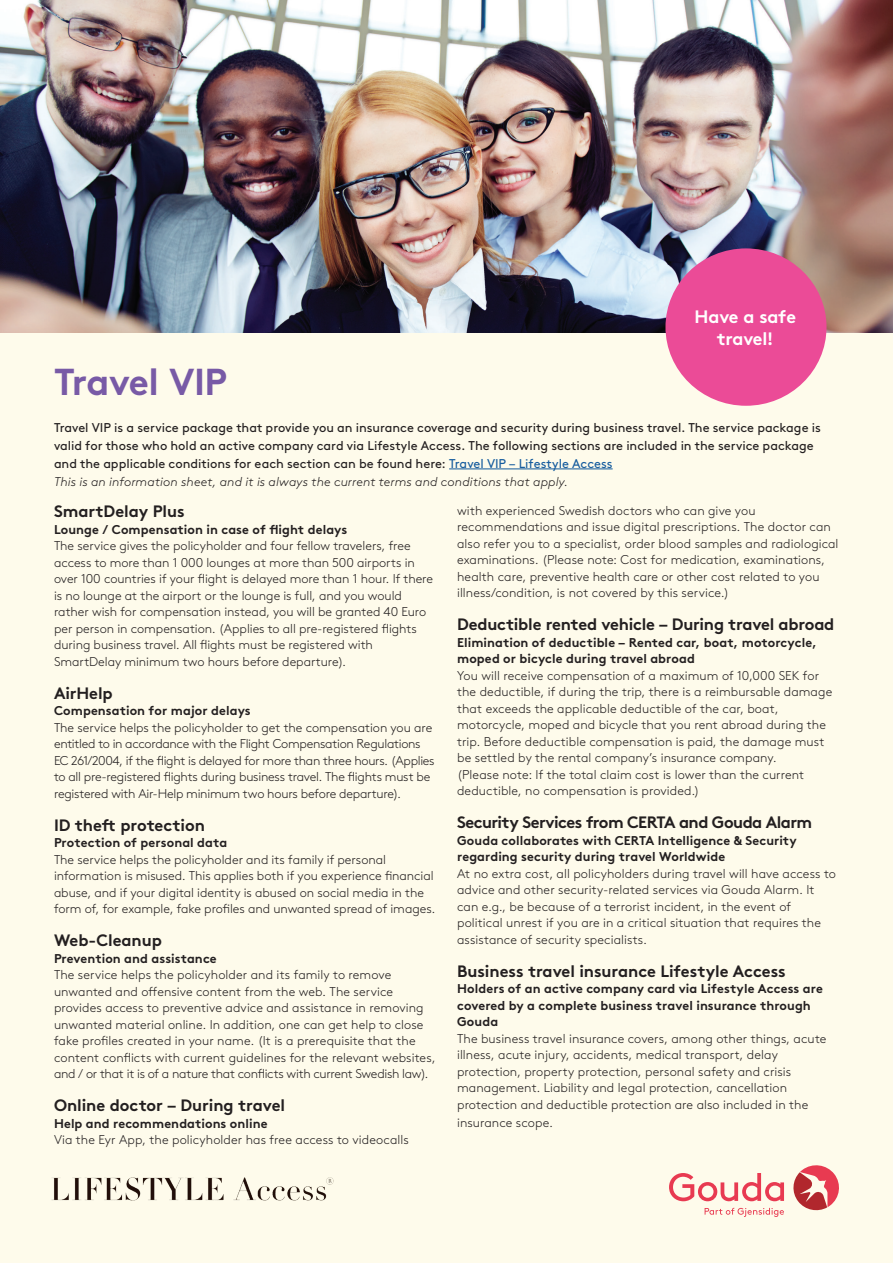
<style>
.page{position:relative;width:893px;height:1263px;background:#fefbeb}
.page>*{position:absolute;margin:0;border:0;box-sizing:border-box;transform-origin:0 0}
.t1{font:37.5px "Gjen Brown OT Bold Alt";letter-spacing:-.02em;color:#785aa6}
.t2{font:18px/22.5px "Gjen Brown OT Bold Alt";letter-spacing:-.01em;color:#fff;text-align:center}
.t3{font:16.5px "Gjen Brown OT Bold Alt";letter-spacing:-.01em;color:#231f20}
.t4{font:16.5px "Gjen Brown OT Bold Alt";letter-spacing:-.035em;color:#231f20}
.t5{font:300 12.75px/16.5px "Gjen Brown OT";color:#231f20}
.t6{font:12.75px/16.5px "Gjen Brown OT Bold Alt";letter-spacing:.005em;color:#231f20}
.t7{font:12.75px/18px "Gjen Brown OT";color:#231f20}
.t8{font:300 12.75px/16.5px "Gjen Brown OT";letter-spacing:-.02em;color:#231f20}
.s1{color:#175d9e}
.s2{font-weight:300;font-style:italic}
</style>
<div class="page">
<img style="left:0;top:0;width:893px;height:333px">
<svg style="left:669px;top:1173px;width:115px;height:28px"></svg>
<svg style="left:793px;top:1165px;width:46px;height:46px"></svg>
<svg style="left:705px;top:1208px;width:79px;height:9px"></svg>
<div style="left:665px;top:248px;width:161px;height:158px;background:#eb4b97;border-radius:50%"></div>
<hr style="left:449px;top:468px;width:164px;height:1px;background:#175d9e">
<img style="left:51px;top:1177px;width:283px;height:24px">
<h1 class="t1" style="left:54px;top:352px;width:175px">Travel VIP</h1>
<h2 class="t2" style="left:694px;top:303px;width:103px">Have a safe travel!</h2>
<p class="t7" style="left:54px;top:417px;width:768px">Travel VIP is a service package that provide you an insurance coverage and security during business travel. The service package is valid for those who hold an active company card via Lifestyle Access. The following sections are included in the service package and the applicable conditions for each section can be found here: <span class="s1">Travel VIP – Lifestyle Access<br></span><span class="s2">This is an information sheet, and it is always the current terms and conditions that apply.</span></p>
<p class="t3" style="left:54px;top:498px;width:132px">SmartDelay Plus</p>
<p class="t6" style="left:54px;top:520px;width:295px">Lounge / Compensation in case of flight delays</p>
<p class="t5" style="left:54px;top:537px;width:381px">The service gives the policyholder and four fellow travelers, free access to more than 1 000 lounges at more than 500 airports in over 100 countries if your flight is delayed more than 1 hour. If there is no lounge at the airport or the lounge is full, and you would rather wish for compensation instead, you will be granted 40 Euro per person in compensation. (Applies to all pre-registered flights during business travel. All flights must be registered with SmartDelay minimum two hours before departure).</p>
<p class="t3" style="left:54px;top:680px;width:60px">AirHelp</p>
<p class="t6" style="left:54px;top:701px;width:198px">Compensation for major delays</p>
<p class="t8" style="left:54px;top:718px;width:382px">The service helps the policyholder to get the compensation you are entitled to in accordance with the Flight Compensation Regulations EC 261/2004, if the flight is delayed for more than three hours. (Applies to all pre-registered flights during business travel. The flights must be registered with Air-Help minimum two hours before departure).</p>
<p class="t3" style="left:54px;top:812px;width:152px">ID theft protection</p>
<p class="t6" style="left:54px;top:833px;width:175px">Protection of personal data</p>
<p class="t5" style="left:54px;top:850px;width:383px">The service helps the policyholder and its family if personal information is misused. This applies both if you experience financial abuse, and if your digital identity is abused on social media in the form of, for example, fake profiles and unwanted spread of images.</p>
<p class="t3" style="left:54px;top:927px;width:109px">Web-Cleanup</p>
<p class="t6" style="left:54px;top:949px;width:164px">Prevention and assistance</p>
<p class="t5" style="left:54px;top:966px;width:383px">The service helps the policyholder and its family to remove unwanted and offensive content from the web. The service provides access to preventive advice and assistance in removing unwanted material online. In addition, one can get help to close fake profiles created in your name. (It is a prerequisite that the content conflicts with current guidelines for the relevant websites, and / or that it is of a nature that conflicts with current Swedish law).</p>
<p class="t3" style="left:54px;top:1092px;width:233px">Online doctor – During travel</p>
<p class="t6" style="left:54px;top:1114px;width:215px">Help and recommendations online</p>
<p class="t5" style="left:54px;top:1131px;width:356px">Via the Eyr App, the policyholder has free access to videocalls</p>
<p class="t5" style="left:457px;top:501px;width:383px">with experienced Swedish doctors who can give you recommendations and issue digital prescriptions. The doctor can also refer you to a specialist, order blood samples and radiological examinations. (Please note: Cost for medication, examinations, health care, preventive health care or other cost related to you illness/condition, is not covered by this service.)</p>
<p class="t3" style="left:457px;top:611px;width:379px">Deductible rented vehicle – During travel abroad</p>
<p class="t6" style="left:457px;top:632px;width:361px">Elimination of deductible – Rented car, boat, motorcycle, moped or bicycle during travel abroad</p>
<p class="t5" style="left:457px;top:666px;width:377px">You will receive compensation of a maximum of 10,000 SEK for the deductible, if during the trip, there is a reimbursable damage that exceeds the applicable deductible of the car, boat, motorcycle, moped and bicycle that you rent abroad during the trip. Before deductible compensation is paid, the damage must be settled by the rental company’s insurance company.<br>(Please note: If the total claim cost is lower than the current deductible, no compensation is provided.)</p>
<p class="t4" style="left:457px;top:809px;width:357px">Security Services from CERTA and Gouda Alarm</p>
<p class="t6" style="left:457px;top:830px;width:341px">Gouda collaborates with CERTA Intelligence &amp; Security regarding security during travel Worldwide</p>
<p class="t5" style="left:457px;top:864px;width:380px">At no extra cost, all policyholders during travel will have access to advice and other security-related services via Gouda Alarm. It can e.g., be because of a terrorist incident, in the event of political unrest if you are in a critical situation that requires the assistance of security specialists.</p>
<p class="t3" style="left:457px;top:957px;width:330px">Business travel insurance Lifestyle Access</p>
<p class="t6" style="left:457px;top:979px;width:367px">Holders of an active company card via Lifestyle Access are covered by a complete business travel insurance through<br>Gouda</p>
<p class="t5" style="left:457px;top:1029px;width:371px">The business travel insurance covers, among other things, acute illness, acute injury, accidents, medical transport, delay protection, property protection, personal safety and crisis management. Liability and legal protection, cancellation protection and deductible protection are also included in the</p>
<p class="t5" style="left:457px;top:1113px;width:97px">insurance scope.</p>
</div>
